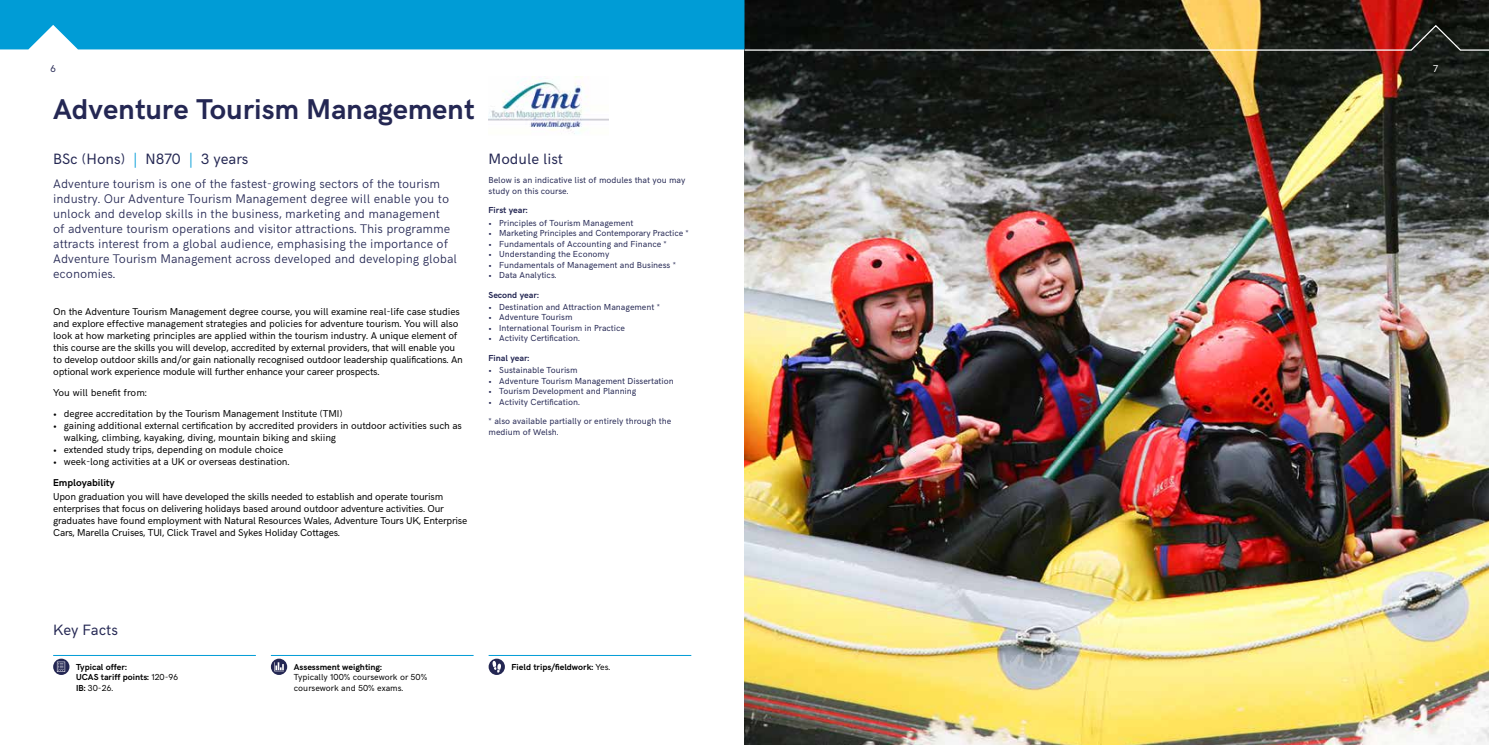
<style>
.page{position:relative;width:1489px;height:745px;background:#fff}
.page>*{position:absolute;margin:0;border:0;box-sizing:border-box;transform-origin:0 0}
.t1{font:700 28.75px "HK Grotesk";color:#242753}
.t2{font:15px "HK Grotesk";color:#242753}
.t3{font:300 12.5px/15px "HK Grotesk";color:#242753}
.t4{font:10px/12px "HK Grotesk";letter-spacing:-.02em;color:#000}
.t5{font:10px "HK Grotesk";color:#000}
.t6{font:700 10px "HK Grotesk";color:#000}
.t7{font:10px "HK Grotesk";color:#242753}
.t8{font:10px "HK Grotesk";color:#fff}
.t9{font:8.75px/10.5px "HK Grotesk";color:#242753}
.t10{font:700 8.75px/10.5px "HK Grotesk";color:#000}
.t11{font:8.75px/10.5px "HK Grotesk";color:#000}
.t12{font:700 8.75px "HK Grotesk";color:#242753}
.s1{color:#009cd6}
.s2{font-weight:400}
</style>
<div class="page">
<img style="left:744px;top:52px;width:744px;height:692px">
<hr style="left:53px;top:654px;width:203px;height:1px;background:#009cd6">
<svg style="left:53px;top:658px;width:16px;height:16px"></svg>
<hr style="left:271px;top:654px;width:202px;height:1px;background:#009cd6">
<svg style="left:271px;top:658px;width:16px;height:16px"></svg>
<hr style="left:488px;top:654px;width:203px;height:1px;background:#009cd6">
<svg style="left:488px;top:658px;width:17px;height:16px"></svg>
<img style="left:488px;top:76px;width:121px;height:58px">
<svg style="left:0;top:0;width:1488px;height:52px;background:#24667b"></svg>
<p class="t7" style="left:50px;top:61px;width:7px">6</p>
<p class="t8" style="left:1433px;top:61px;width:6px">7</p>
<h1 class="t1" style="left:53px;top:88px;width:423px">Adventure Tourism Management</h1>
<h2 class="t2" style="left:53px;top:147px;width:197px">BSc (Hons) <span class="s1">|</span> N870 <span class="s1">|</span> 3 years</h2>
<p class="t3" style="left:53px;top:175px;width:405px">Adventure tourism is one of the fastest-growing sectors of the tourism industry. Our Adventure Tourism Management degree will enable you to unlock and develop skills in the business, marketing and management<br>of adventure tourism operations and visitor attractions. This programme attracts interest from a global audience, emphasising the importance of Adventure Tourism Management across developed and developing global economies.</p>
<p class="t4" style="left:53px;top:304px;width:411px">On the Adventure Tourism Management degree course, you will examine real-life case studies and explore effective management strategies and policies for adventure tourism. You will also look at how marketing principles are applied within the tourism industry. A unique element of this course are the skills you will develop, accredited by external providers, that will enable you to develop outdoor skills and/or gain nationally recognised outdoor leadership qualifications. An optional work experience module will further enhance your career prospects.</p>
<p class="t5" style="left:53px;top:384px;width:95px">You will benefit from:</p>
<p class="t4" style="left:53px;top:406px;width:291px">• degree accreditation by the Tourism Management Institute (TMI)</p>
<p class="t4" style="left:64px;top:418px;width:399px;text-indent:-11px">• gaining additional external certification by accredited providers in outdoor activities such as walking, climbing, kayaking, diving, mountain biking and skiing</p>
<p class="t4" style="left:53px;top:442px;width:232px">• extended study trips, depending on module choice</p>
<p class="t4" style="left:53px;top:454px;width:238px">• week-long activities at a UK or overseas destination.</p>
<p class="t6" style="left:53px;top:474px;width:63px">Employability</p>
<p class="t4" style="left:53px;top:489px;width:415px">Upon graduation you will have developed the skills needed to establish and operate tourism enterprises that focus on delivering holidays based around outdoor adventure activities. Our graduates have found employment with Natural Resources Wales, Adventure Tours UK, Enterprise Cars, Marella Cruises, TUI, Click Travel and Sykes Holiday Cottages.</p>
<h2 class="t2" style="left:488px;top:147px;width:76px">Module list</h2>
<p class="t9" style="left:488px;top:174px;width:198px">Below is an indicative list of modules that you may study on this course.</p>
<p class="t12" style="left:488px;top:204px;width:41px">First year:</p>
<p class="t9" style="left:488px;top:216px;width:146px">• Principles of Tourism Management</p>
<p class="t9" style="left:488px;top:227px;width:202px">• Marketing Principles and Contemporary Practice *</p>
<p class="t9" style="left:488px;top:237px;width:180px">• Fundamentals of Accounting and Finance *</p>
<p class="t9" style="left:488px;top:248px;width:122px">• Understanding the Economy</p>
<p class="t9" style="left:488px;top:258px;width:189px">• Fundamentals of Management and Business *</p>
<p class="t9" style="left:488px;top:269px;width:69px">• Data Analytics.</p>
<p class="t12" style="left:488px;top:288px;width:52px">Second year:</p>
<p class="t9" style="left:488px;top:301px;width:173px">• Destination and Attraction Management *</p>
<p class="t9" style="left:488px;top:311px;width:85px">• Adventure Tourism</p>
<p class="t9" style="left:488px;top:322px;width:138px">• International Tourism in Practice</p>
<p class="t9" style="left:488px;top:332px;width:93px">• Activity Certification.</p>
<p class="t12" style="left:488px;top:351px;width:42px">Final year:</p>
<p class="t9" style="left:488px;top:364px;width:90px">• Sustainable Tourism</p>
<p class="t9" style="left:488px;top:374px;width:187px">• Adventure Tourism Management Dissertation</p>
<p class="t9" style="left:488px;top:385px;width:149px">• Tourism Development and Planning</p>
<p class="t9" style="left:488px;top:395px;width:93px">• Activity Certification.</p>
<p class="t9" style="left:488px;top:415px;width:184px">* also available partially or entirely through the medium of Welsh.</p>
<h2 class="t2" style="left:53px;top:617px;width:66px">Key Facts</h2>
<p class="t10" style="left:76px;top:660px;width:103px">Typical offer:<br>UCAS tariff points: <span class="s2">120-96<br></span>IB: <span class="s2">30-26.</span></p>
<p class="t10" style="left:294px;top:660px;width:89px">Assessment weighting:</p>
<p class="t11" style="left:294px;top:671px;width:135px">Typically 100% coursework or 50% coursework and 50% exams.</p>
<p class="t10" style="left:511px;top:660px;width:100px">Field trips/fieldwork: <span class="s2">Yes.</span></p>
</div>
